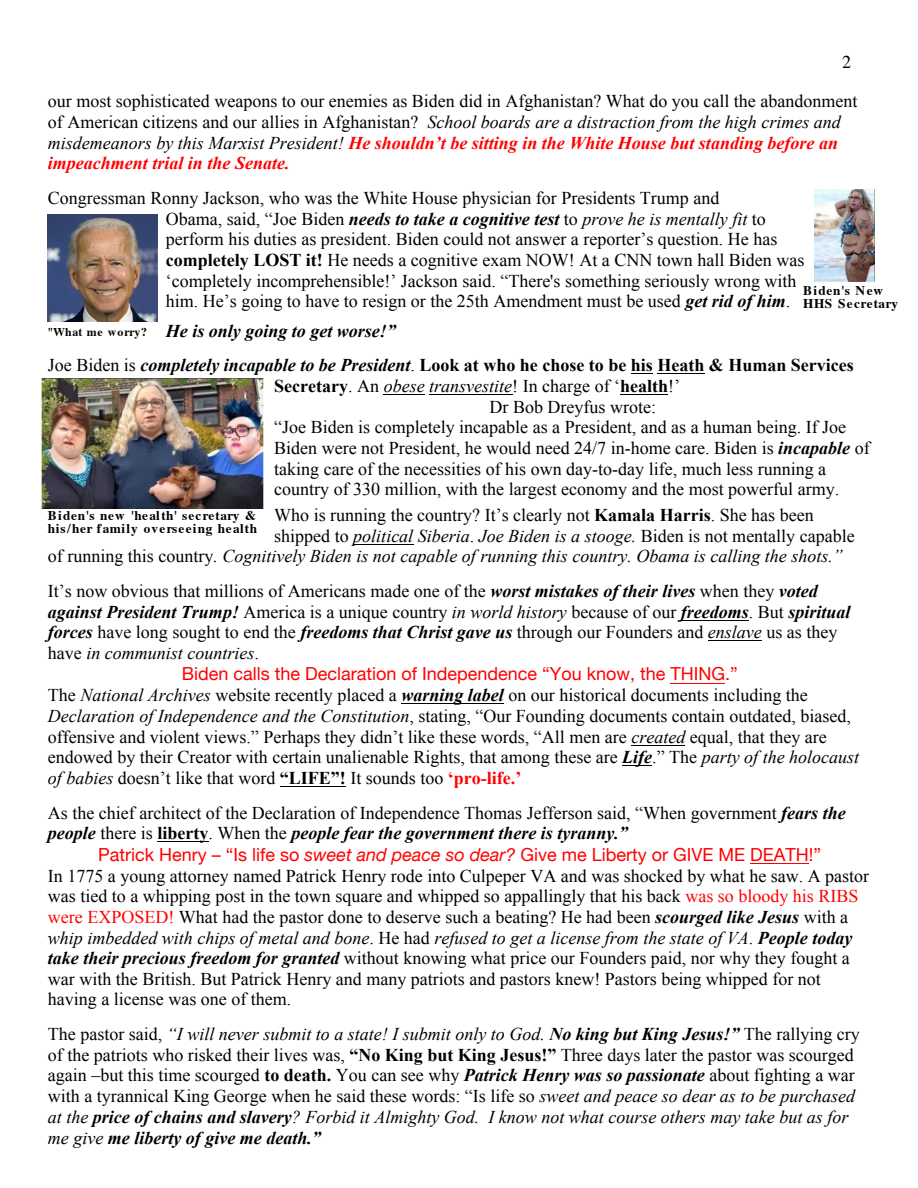
<style>
.page{position:relative;width:918px;height:1188px;background:#fff}
.page>*{position:absolute;margin:0;border:0;box-sizing:border-box;transform-origin:0 0}
.t1{font:18px/20.7px "Times New Roman";color:#000}
.t2{font:italic 18px/20.7px "Times New Roman";color:#000}
.t3{font:italic 700 18px/34.2px "Times New Roman";color:#000}
.t4{font:18px "Helvetica Neue";color:#f00}
.t5{font:700 13.35px/13.6px "Times";letter-spacing:.07em;color:#000}
.t6{font:700 11.85px "Times";letter-spacing:.04em;color:#000}
.s1{font-family:"Times"}
.s2{font-style:normal}
.s3{font-weight:700;color:#f00}
.s4{font-weight:700;font-style:italic}
.s5{font-style:italic}
.s6{font-weight:700}
.s7{font-weight:400;font-style:normal}
.s8{font-weight:400}
.s9{color:#f00}
</style>
<div class="page">
<hr style="left:657px;top:374px;width:48px;height:1px;background:#000">
<hr style="left:384px;top:395px;width:41px;height:1px;background:#000">
<hr style="left:429px;top:395px;width:83px;height:1px;background:#000">
<hr style="left:620px;top:395px;width:48px;height:1px;background:#000">
<hr style="left:353px;top:544px;width:60px;height:1px;background:#000">
<hr style="left:681px;top:620px;width:68px;height:1px;background:#000">
<hr style="left:708px;top:641px;width:54px;height:1px;background:#000">
<hr style="left:670px;top:683px;width:55px;height:1px;background:#f00">
<hr style="left:401px;top:704px;width:103px;height:1px;background:#000">
<hr style="left:631px;top:745px;width:54px;height:1px;background:#000">
<hr style="left:622px;top:766px;width:30px;height:1px;background:#000">
<hr style="left:280px;top:787px;width:66px;height:1px;background:#000">
<hr style="left:157px;top:842px;width:51px;height:1px;background:#000">
<hr style="left:750px;top:863px;width:59px;height:1px;background:#f00">
<img style="left:41px;top:378px;width:223px;height:130px">
<img style="left:814px;top:189px;width:60px;height:92px">
<img style="left:48px;top:215px;width:109px;height:107px">
<p class="t1" style="left:48px;top:42px;width:811px;line-height:39.3px;text-indent:794px"><span class="s1">2 </span>our most sophisticated weapons to our enemies as Biden did in Afghanistan? What do you call the abandonment</p>
<p class="t2" style="left:48px;top:111px;width:794px"><span class="s2">of American citizens and our allies in Afghanistan?</span> School boards are a distraction from the high crimes and misdemeanors by this Marxist President! <span class="s3">He shouldn’t be sitting in the White House but standing before an impeachment trial in the Senate.</span></p>
<p class="t1" style="left:166px;top:187px;width:640px;text-indent:-118px">Congressman Ronny Jackson, who was the White House physician for Presidents Trump and<br>Obama, said, “Joe Biden <span class="s4">needs to take a cognitive test</span> to <span class="s5">prove he is mentally fit</span> to perform his duties as president. Biden could not answer a reporter’s question. He has <span class="s6">completely LOST it!</span> He needs a cognitive exam NOW! At a CNN town hall Biden was ‘completely incomprehensible!’ Jackson said. “There's something seriously wrong with him. He’s going to have to resign or the 25th Amendment must be used <span class="s4">get rid of him</span>.</p>
<p class="t3" style="left:48px;top:313px;width:808px;text-indent:118px">He is only going to get worse!”<br><span class="s7">Joe Biden is</span> completely incapable to be President<span class="s7">.</span> <span class="s2">Look at who he chose to be his Heath &amp; Human Services</span></p>
<p class="t1" style="left:274px;top:375px;width:407px"><span class="s6">Secretary</span>. An <span class="s5">obese transvestite</span>! In charge of ‘<span class="s6">health</span>!’</p>
<p class="t1" style="left:490px;top:396px;width:168px">Dr Bob Dreyfus wrote:</p>
<p class="t1" style="left:274px;top:417px;width:573px">“Joe Biden is completely incapable as a President, and as a human being. If Joe</p>
<p class="t1" style="left:274px;top:437px;width:597px">Biden were not President, he would need 24/7 in-home care. Biden is <span class="s4">incapable</span> of</p>
<p class="t1" style="left:274px;top:458px;width:553px">taking care of the necessities of his own day-to-day life, much less running a</p>
<p class="t1" style="left:274px;top:479px;width:566px">country of 330 million, with the largest economy and the most powerful army.</p>
<p class="t1" style="left:274px;top:504px;width:541px">Who is running the country? It’s clearly not <span class="s6">Kamala Harris</span>. She has been</p>
<p class="t1" style="left:274px;top:525px;width:582px">shipped to <span class="s5">political Siberia</span>. <span class="s5">Joe Biden is a stooge.</span> Biden is not mentally capable</p>
<p class="t2" style="left:48px;top:546px;width:797px"><span class="s2">of running this country</span>. Cognitively Biden is not capable of running this country. Obama is calling the shots.”</p>
<p class="t1" style="left:48px;top:580px;width:771px">It’s now obvious that millions of Americans made one of the <span class="s4">worst mistakes of their lives</span> when they <span class="s4">voted</span></p>
<p class="t3" style="left:48px;top:594px;width:804px">against President Trump! <span class="s7">America is a unique country</span> <span class="s8">in world history</span> <span class="s7">because of our</span> freedoms<span class="s7">. But</span> spiritual</p>
<p class="t1" style="left:48px;top:622px;width:791px"><span class="s4">forces</span> have long sought to end the <span class="s4">freedoms that Christ gave us</span> through our Founders and <span class="s5">enslave</span> us as they</p>
<p class="t2" style="left:48px;top:642px;width:212px"><span class="s2">have</span> in communist countries<span class="s2">.</span></p>
<p class="t4" style="left:182px;top:661px;width:558px">Biden calls the Declaration of Independence “You know, the THING.”</p>
<p class="t1" style="left:48px;top:685px;width:761px">The <span class="s5">National Archives</span> website recently placed a <span class="s4">warning label</span> on our historical documents including the</p>
<p class="t1" style="left:48px;top:705px;width:804px"><span class="s5">Declaration of Independence and the Constitution</span>, stating, “Our Founding documents contain outdated, biased,</p>
<p class="t1" style="left:48px;top:726px;width:780px">offensive and violent views.” Perhaps they didn’t like these words, “All men are <span class="s5">created</span> equal, that they are</p>
<p class="t1" style="left:48px;top:747px;width:813px">endowed by their Creator with certain unalienable Rights, that among these are <span class="s4">Life</span>.” The <span class="s5">party of the holocaust</span></p>
<p class="t1" style="left:48px;top:767px;width:475px"><span class="s5">of babies</span> doesn’t like that word <span class="s6">“LIFE”!</span> It sounds too <span class="s3">‘pro-life.’</span></p>
<p class="t1" style="left:48px;top:802px;width:799px">As the chief architect of the Declaration of Independence Thomas Jefferson said, “When government <span class="s4">fears the</span></p>
<p class="t3" style="left:48px;top:816px;width:581px">people <span class="s7">there is</span> <span class="s2">liberty</span><span class="s7">. When the</span> people fear the government there is tyranny.”</p>
<p class="t4" style="left:98px;top:841px;width:725px">Patrick Henry – “Is life so <span class="s5">sweet and peace so dear?</span> Give me Liberty or GIVE ME DEATH!”</p>
<p class="t1" style="left:48px;top:865px;width:823px">In 1775 a young attorney named Patrick Henry rode into Culpeper VA and was shocked by what he saw. A pastor</p>
<p class="t1" style="left:48px;top:886px;width:812px">was tied to a whipping post in the town square and whipped so appallingly that his back <span class="s9">was so bloody his RIBS</span></p>
<p class="t1" style="left:48px;top:906px;width:802px"><span class="s9">were EXPOSED!</span> What had the pastor done to deserve such a beating? He had been <span class="s4">scourged like Jesus</span> with a</p>
<p class="t2" style="left:48px;top:927px;width:806px">whip imbedded with chips of metal and bone<span class="s2">. He had</span> refused to get a license from the state of VA<span class="s2">.</span> <span class="s6">People today</span></p>
<p class="t1" style="left:48px;top:947px;width:803px"><span class="s4">take their precious freedom for granted</span> without knowing what price our Founders paid, nor why they fought a</p>
<p class="t1" style="left:48px;top:968px;width:774px">war with the British. But Patrick Henry and many patriots and pastors knew! Pastors being whipped for not</p>
<p class="t1" style="left:48px;top:989px;width:245px">having a license was one of them.</p>
<p class="t1" style="left:48px;top:1023px;width:813px">The pastor said, <span class="s5">“I will never submit to a state! I submit only to God.</span> <span class="s4">No king but King Jesus!”</span> The rallying cry of the patriots who risked their lives was, <span class="s6">“No King but King Jesus!”</span> Three days later the pastor was scourged again –but this time scourged <span class="s6">to death.</span> You can see why <span class="s4">Patrick Henry was so passionate</span> about fighting a war with a tyrannical King George when he said these words: “Is life so <span class="s5">sweet and peace so dear as to be purchased at the</span> <span class="s4">price of chains and slavery</span><span class="s5">? Forbid it Almighty God. I know not what course others may take but as for me give</span> <span class="s4">me liberty of give me death.”</span></p>
<p class="t5" style="left:803px;top:282px;width:96px">Biden's New<br>HHS Secretary</p>
<p class="t6" style="left:47px;top:321px;width:101px">"What me worry?</p>
<p class="t5" style="left:48px;top:507px;width:211px">Biden's new 'health' secretary &amp; his/her family overseeing health</p>
</div>
